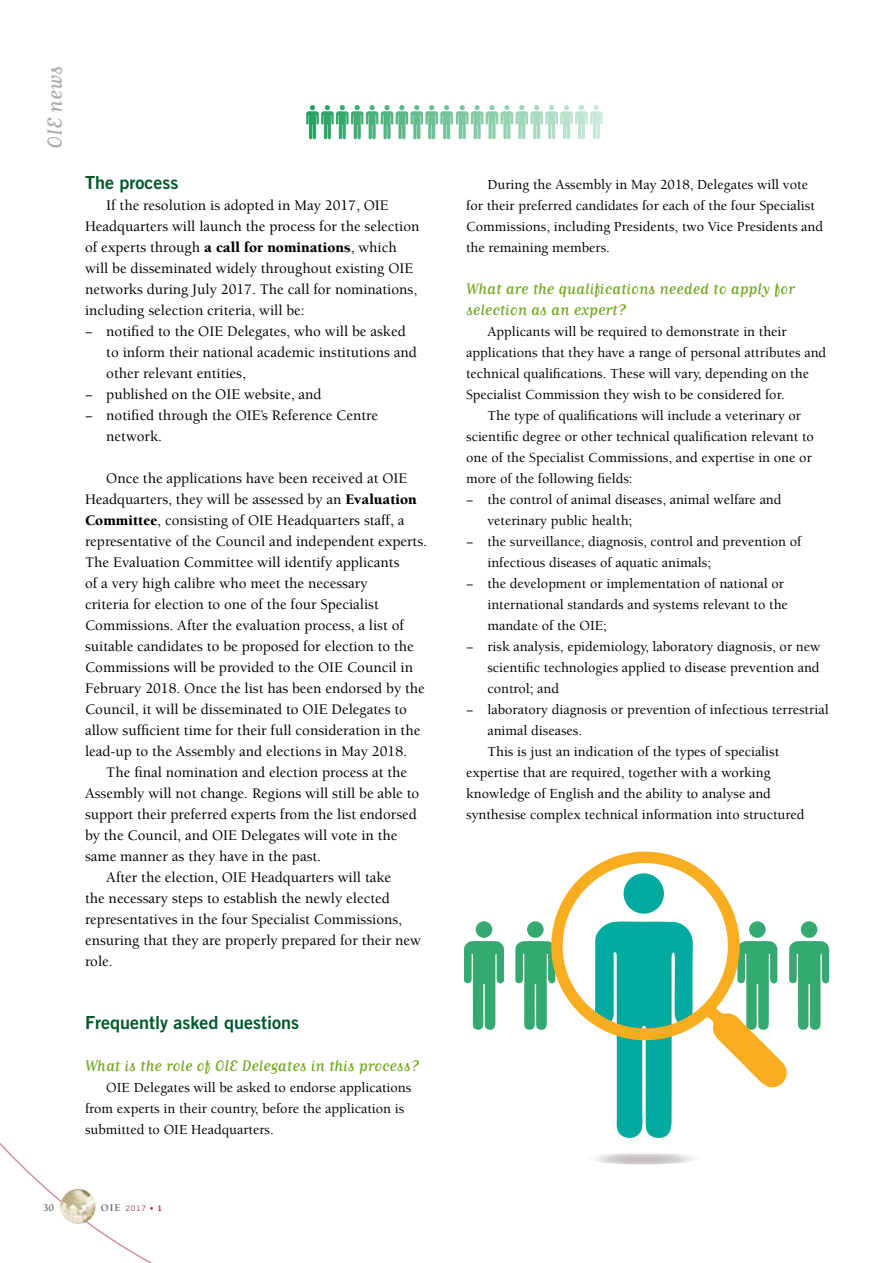
<style>
.page{position:relative;width:893px;height:1263px;background:#fff}
.page>*{position:absolute;margin:0;border:0;box-sizing:border-box;transform-origin:0 0}
.t1{font:24px "Matrix Script";color:#acabae}
.t2{font:18px/21px "Matrix Script";color:#73a722}
.t3{font:18px "Trade Gothic LT Std Bd 2";color:#00592a}
.t4{font:500 15px/21px "Berkeley";color:#000}
.t5{font:500 14.25px/21px "Berkeley";color:#000}
.t6{font:700 10.5px "Berkeley";color:#5e676d}
.t7{font:7.5px "Trade Gothic LT Std";color:#a41f3a}
.s1{font-weight:900}
.s2{font-family:"Berkeley";font-weight:700;font-size:10.5px;color:#5e676d}
.s3{font-family:"Trade Gothic LT Std Bd 2"}
</style>
<div class="page">
<svg style="left:306px;top:105px;width:297px;height:34px"></svg>
<svg style="left:616px;top:1088px;width:56px;height:50px;background:#20b4aa"></svg>
<div style="left:476px;top:921px;width:16px;height:17px;background:#34aa70;border-radius:50%"></div>
<svg style="left:464px;top:941px;width:40px;height:89px"></svg>
<div style="left:527px;top:921px;width:17px;height:17px;background:#34aa70;border-radius:50%"></div>
<svg style="left:515px;top:941px;width:33px;height:89px"></svg>
<div style="left:801px;top:921px;width:16px;height:17px;background:#34aa70;border-radius:50%"></div>
<svg style="left:789px;top:941px;width:40px;height:89px"></svg>
<svg style="left:548px;top:851px;width:239px;height:237px"></svg>
<svg style="left:0;top:1142px;width:152px;height:121px"></svg>
<img style="left:60px;top:1189px;width:36px;height:35px;border-radius:18px">
<h1 class="t1" style="left:43px;top:149px;width:84px;rotate:-90deg">OIE news</h1>
<p class="t3" style="left:85px;top:171px;width:95px">The process</p>
<p class="t4" style="left:106px;top:195px;width:284px">If the resolution is adopted in May 2017, OIE</p>
<p class="t4" style="left:85px;top:216px;width:336px">Headquarters will launch the process for the selection</p>
<p class="t4" style="left:85px;top:237px;width:313px">of experts through <span class="s1">a call for nominations</span>, which</p>
<p class="t4" style="left:85px;top:258px;width:330px">will be disseminated widely throughout existing OIE</p>
<p class="t4" style="left:85px;top:279px;width:334px">networks during July 2017. The call for nominations,</p>
<p class="t4" style="left:85px;top:300px;width:221px">including selection criteria, will be:</p>
<p class="t4" style="left:85px;top:321px;width:322px">− notified to the OIE Delegates, who will be asked</p>
<p class="t4" style="left:106px;top:342px;width:312px">to inform their national academic institutions and</p>
<p class="t4" style="left:106px;top:363px;width:141px">other relevant entities,</p>
<p class="t4" style="left:85px;top:384px;width:238px">− published on the OIE website, and</p>
<p class="t4" style="left:85px;top:405px;width:295px">− notified through the OIE’s Reference Centre</p>
<p class="t4" style="left:106px;top:426px;width:57px">network.</p>
<p class="t4" style="left:85px;top:468px;width:343px;text-indent:21px">Once the applications have been received at OIE Headquarters, they will be assessed by an <span class="s1">Evaluation Committee</span>, consisting of OIE Headquarters staff, a representative of the Council and independent experts.<br>The Evaluation Committee will identify applicants<br>of a very high calibre who meet the necessary<br>criteria for election to one of the four Specialist Commissions. After the evaluation process, a list of suitable candidates to be proposed for election to the Commissions will be provided to the OIE Council in February 2018. Once the list has been endorsed by the Council, it will be disseminated to OIE Delegates to allow sufficient time for their full consideration in the lead-up to the Assembly and elections in May 2018.</p>
<p class="t4" style="left:106px;top:762px;width:302px">The final nomination and election process at the</p>
<p class="t4" style="left:85px;top:783px;width:336px">Assembly will not change. Regions will still be able to</p>
<p class="t4" style="left:85px;top:804px;width:333px">support their preferred experts from the list endorsed</p>
<p class="t4" style="left:85px;top:825px;width:314px">by the Council, and OIE Delegates will vote in the</p>
<p class="t4" style="left:85px;top:846px;width:238px">same manner as they have in the past.</p>
<p class="t4" style="left:106px;top:867px;width:286px">After the election, OIE Headquarters will take</p>
<p class="t4" style="left:85px;top:888px;width:306px">the necessary steps to establish the newly elected</p>
<p class="t4" style="left:85px;top:909px;width:319px">representatives in the four Specialist Commissions,</p>
<p class="t4" style="left:85px;top:930px;width:337px">ensuring that they are properly prepared for their new</p>
<p class="t4" style="left:85px;top:951px;width:29px">role.</p>
<p class="t3" style="left:85px;top:1011px;width:216px">Frequently asked questions</p>
<p class="t2" style="left:85px;top:1055px;width:336px">What is the role of OIE Delegates in this process?</p>
<p class="t5" style="left:85px;top:1077px;width:328px;text-indent:21px">OIE Delegates will be asked to endorse applications from experts in their country, before the application is submitted to OIE Headquarters.</p>
<p class="t6" style="left:43px;top:1202px;width:13px">30</p>
<p class="t7" style="left:101px;top:1204px;width:63px"><span class="s2">OIE</span> 2017 • <span class="s3">1</span></p>
<p class="t5" style="left:466px;top:174px;width:358px;text-indent:21px">During the Assembly in May 2018, Delegates will vote for their preferred candidates for each of the four Specialist Commissions, including Presidents, two Vice Presidents and the remaining members.</p>
<p class="t2" style="left:466px;top:278px;width:330px">What are the qualifications needed to apply for selection as an expert?</p>
<p class="t5" style="left:487px;top:321px;width:301px">Applicants will be required to demonstrate in their</p>
<p class="t5" style="left:466px;top:342px;width:362px">applications that they have a range of personal attributes and</p>
<p class="t5" style="left:466px;top:363px;width:344px">technical qualifications. These will vary, depending on the</p>
<p class="t5" style="left:466px;top:384px;width:320px">Specialist Commission they wish to be considered for.</p>
<p class="t5" style="left:487px;top:405px;width:315px">The type of qualifications will include a veterinary or</p>
<p class="t5" style="left:466px;top:426px;width:349px">scientific degree or other technical qualification relevant to</p>
<p class="t5" style="left:466px;top:447px;width:347px">one of the Specialist Commissions, and expertise in one or</p>
<p class="t5" style="left:466px;top:468px;width:168px">more of the following fields:</p>
<p class="t5" style="left:466px;top:489px;width:317px">− the control of animal diseases, animal welfare and</p>
<p class="t5" style="left:487px;top:510px;width:146px">veterinary public health;</p>
<p class="t5" style="left:466px;top:531px;width:337px">− the surveillance, diagnosis, control and prevention of</p>
<p class="t5" style="left:487px;top:552px;width:225px">infectious diseases of aquatic animals;</p>
<p class="t5" style="left:466px;top:573px;width:319px">− the development or implementation of national or</p>
<p class="t5" style="left:487px;top:594px;width:302px">international standards and systems relevant to the</p>
<p class="t5" style="left:487px;top:615px;width:121px">mandate of the OIE;</p>
<p class="t5" style="left:466px;top:636px;width:356px">− risk analysis, epidemiology, laboratory diagnosis, or new</p>
<p class="t5" style="left:487px;top:657px;width:334px">scientific technologies applied to disease prevention and</p>
<p class="t5" style="left:487px;top:678px;width:73px">control; and</p>
<p class="t5" style="left:466px;top:699px;width:364px">− laboratory diagnosis or prevention of infectious terrestrial</p>
<p class="t5" style="left:487px;top:720px;width:96px">animal diseases.</p>
<p class="t5" style="left:487px;top:741px;width:293px">This is just an indication of the types of specialist</p>
<p class="t5" style="left:466px;top:762px;width:306px">expertise that are required, together with a working</p>
<p class="t5" style="left:466px;top:783px;width:306px">knowledge of English and the ability to analyse and</p>
<p class="t5" style="left:466px;top:804px;width:340px">synthesise complex technical information into structured</p>
</div>
